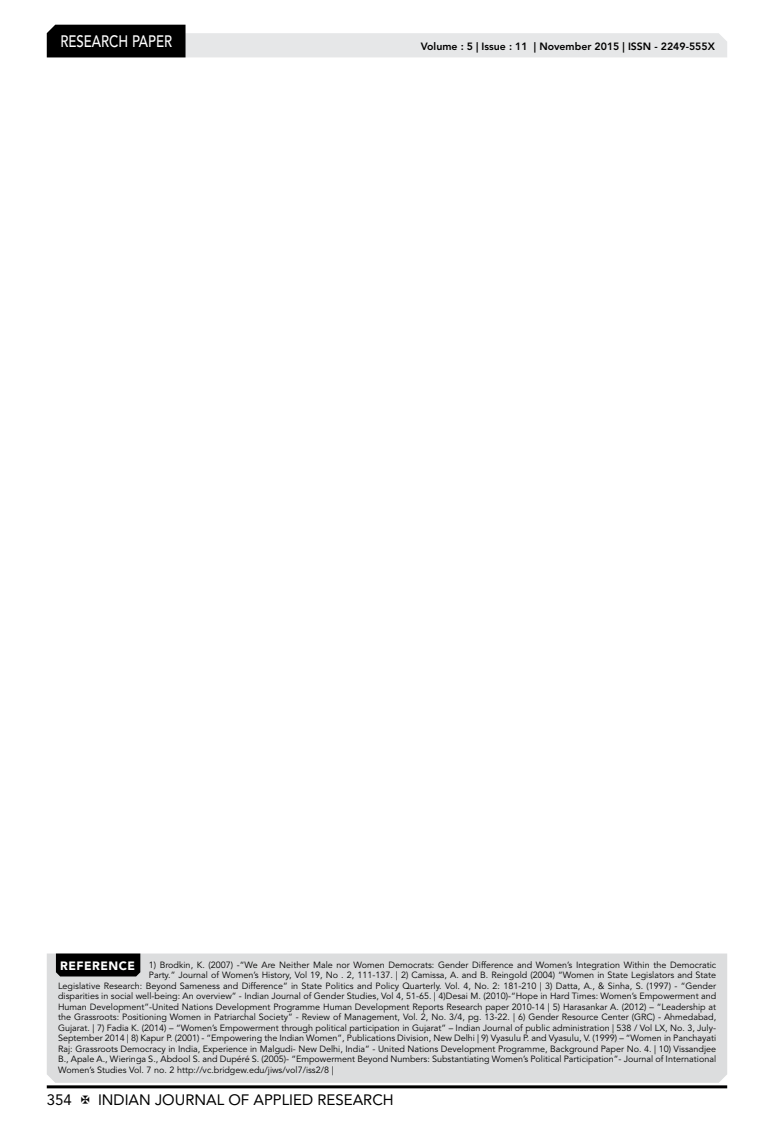
<style>
.page{position:relative;width:774px;height:1136px;background:#fff}
.page>*{position:absolute;margin:0;border:0;box-sizing:border-box;transform-origin:0 0}
.t1{font:500 16.5px "Avenir LT Std";color:#fff;scale:.8 1}
.t2{font:15px "Avenir LT Std";color:#000}
.t3{font:800 10.5px "Avenir LT Std";color:#000}
.t4{font:9px "Avenir LT Std";color:#000}
.s1{font-weight:900;font-size:12px;color:#fff}
</style>
<div class="page">
<hr style="left:47px;top:1085px;width:680px;height:3px;background:#000">
<svg style="left:47px;top:25px;width:680px;height:32px"></svg>
<div style="left:47px;top:953px;width:680px;height:129px;background:#dcddde"></div>
<div style="left:56px;top:953px;width:84px;height:23px;background:#000"></div>
<h1 class="t1" style="left:60px;top:32px;width:139px">RESEARCH PAPER</h1>
<p class="t3" style="left:421px;top:41px;width:296px">Volume : 5 | Issue : 11 | November 2015 | ISSN - 2249-555X</p>
<p class="t4" style="left:60px;top:959px;width:657px"><span class="s1">REFERENCE</span> 1) Brodkin, K. (2007) -“We Are Neither Male nor Women Democrats: Gender Difference and Women’s Integration Within the Democratic</p>
<p class="t4" style="left:149px;top:969px;width:569px">Party.” Journal of Women’s History, Vol 19, No . 2, 111-137. | 2) Camissa, A. and B. Reingold (2004) “Women in State Legislators and State</p>
<p class="t4" style="left:58px;top:980px;width:659px">Legislative Research: Beyond Sameness and Difference” in State Politics and Policy Quarterly. Vol. 4, No. 2: 181-210 | 3) Datta, A., &amp; Sinha, S. (1997) - “Gender</p>
<p class="t4" style="left:58px;top:990px;width:659px">disparities in social well-being: An overview” - Indian Journal of Gender Studies, Vol 4, 51-65. | 4)Desai M. (2010)-“Hope in Hard Times: Women’s Empowerment and</p>
<p class="t4" style="left:58px;top:1001px;width:660px">Human Development”-United Nations Development Programme Human Development Reports Research paper 2010-14 | 5) Harasankar A. (2012) – “Leadership at</p>
<p class="t4" style="left:58px;top:1011px;width:660px">the Grassroots: Positioning Women in Patriarchal Society” - Review of Management, Vol. 2, No. 3/4, pg. 13-22. | 6) Gender Resource Center (GRC) - Ahmedabad,</p>
<p class="t4" style="left:58px;top:1022px;width:659px">Gujarat. | 7) Fadia K. (2014) – “Women’s Empowerment through political participation in Gujarat” – Indian Journal of public administration | 538 / Vol LX, No. 3, July-</p>
<p class="t4" style="left:58px;top:1032px;width:660px">September 2014 | 8) Kapur P. (2001) - “Empowering the Indian Women”, Publications Division, New Delhi | 9) Vyasulu P. and Vyasulu, V. (1999) – “Women in Panchayati</p>
<p class="t4" style="left:58px;top:1043px;width:660px">Raj: Grassroots Democracy in India, Experience in Malgudi- New Delhi, India” - United Nations Development Programme, Background Paper No. 4. | 10) Vissandjee</p>
<p class="t4" style="left:58px;top:1053px;width:659px">B., Apale A., Wieringa S., Abdool S. and Dupéré S. (2005)- “Empowerment Beyond Numbers: Substantiating Women’s Political Participation”- Journal of International</p>
<p class="t4" style="left:58px;top:1064px;width:277px">Women’s Studies Vol. 7 no. 2 http://vc.bridgew.edu/jiws/vol7/iss2/8 |</p>
<h2 class="t2" style="left:47px;top:1090px;width:27px">354</h2>
<h2 class="t2" style="left:98px;top:1090px;width:297px">INDIAN JOURNAL OF APPLIED RESEARCH</h2>
</div>
